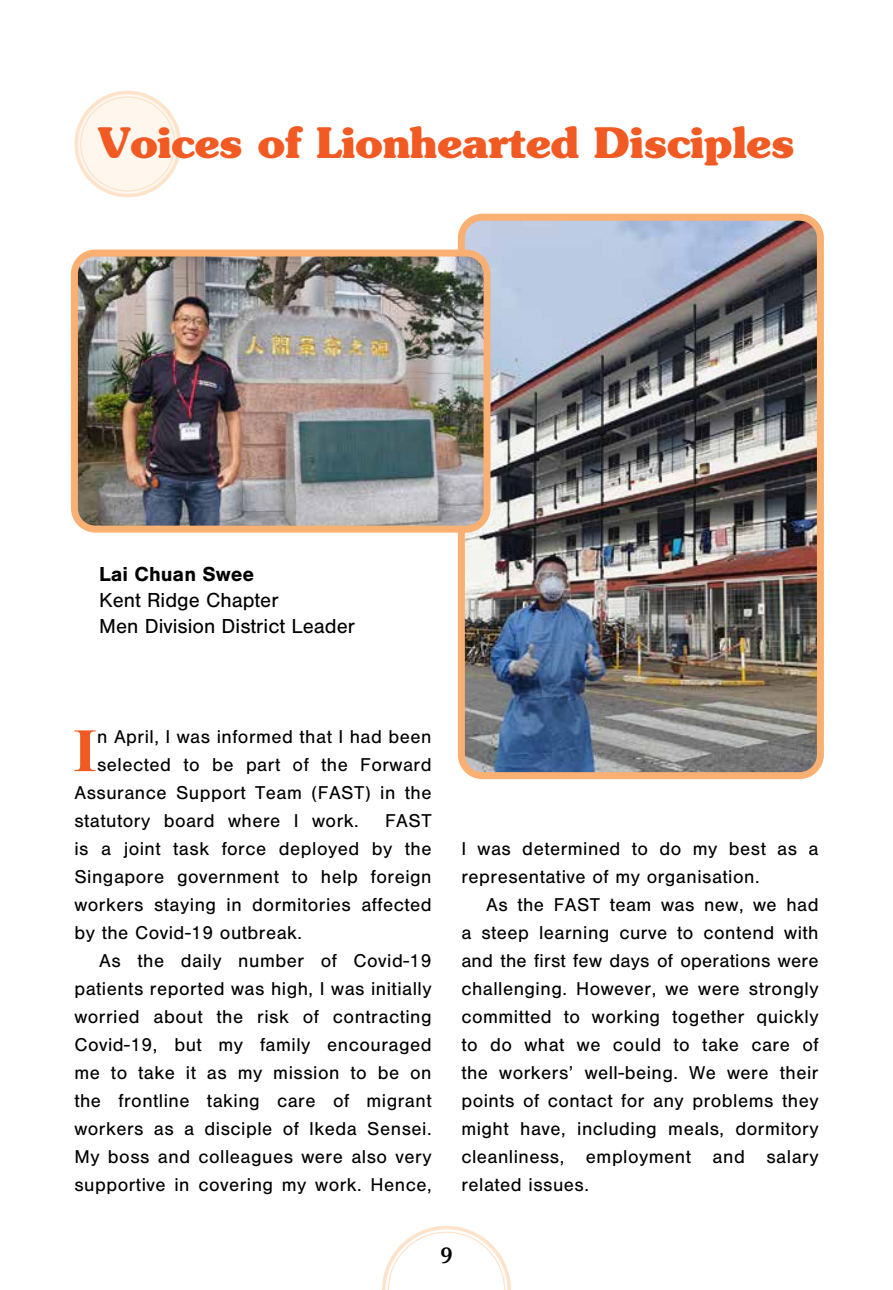
<style>
.page{position:relative;width:893px;height:1290px;background:#fff}
.page>*{position:absolute;margin:0;border:0;box-sizing:border-box;transform-origin:0 0}
.t1{font:700 61.6px "Times New Roman";color:#f15a22}
.t2{font:700 42px "Souvenir";color:#f15a22}
.t3{font:21px/26.2px "Nimbus San";color:#000}
.t4{font:700 21px "Nimbus San";color:#000}
.t5{font:500 21px "Souvenir";color:#000;scale:.9 1}
.t6{font:19.25px/28px "Nimbus San";letter-spacing:.025em;color:#000;text-align:justify}
</style>
<div class="page">
<svg style="left:382px;top:1226px;width:129px;height:64px"></svg>
<div style="left:78px;top:94px;width:100px;height:100px;background:#fff6ed;border-radius:50%"></div>
<div style="left:74px;top:91px;width:107px;height:106px;border:4px solid #fee2c9;border-radius:50%"></div>
<img style="left:466px;top:222px;width:350px;height:549px">
<div style="left:458px;top:214px;width:366px;height:565px;border:7px solid #fab072;border-radius:21px"></div>
<img style="left:79px;top:253px;width:408px;height:276px">
<div style="left:71px;top:249px;width:419px;height:284px;border:7px solid #fab072;border-radius:21px"></div>
<h2 class="t2" style="left:98px;top:116px;width:697px">Voices of Lionhearted Disciples</h2>
<p class="t4" style="left:99px;top:562px;width:157px">Lai Chuan Swee</p>
<p class="t3" style="left:99px;top:587px;width:257px">Kent Ridge Chapter<br>Men Division District Leader</p>
<h1 class="t1" style="left:73px;top:716px;width:25px">I</h1>
<p class="t6" style="left:97px;top:723px;width:336px">n April, I was informed that I had been</p>
<p class="t6" style="left:97px;top:751px;width:336px">selected to be part of the Forward</p>
<p class="t6" style="left:74px;top:779px;width:359px">Assurance Support Team (FAST) in the</p>
<p class="t6" style="left:74px;top:807px;width:286px">statutory board where I work.</p>
<p class="t6" style="left:74px;top:807px;width:359px;text-indent:311px">FAST is a joint task force deployed by the Singapore government to help foreign workers staying in dormitories affected by the Covid-19 outbreak.</p>
<p class="t6" style="left:74px;top:947px;width:359px;text-indent:25px">As the daily number of Covid-19 patients reported was high, I was initially worried about the risk of contracting Covid-19, but my family encouraged me to take it as my mission to be on the frontline taking care of migrant workers as a disciple of Ikeda Sensei.<br>My boss and colleagues were also very supportive in covering my work. Hence,</p>
<p class="t6" style="left:461px;top:835px;width:359px">I was determined to do my best as a representative of my organisation.</p>
<p class="t6" style="left:461px;top:891px;width:359px;text-indent:25px">As the FAST team was new, we had a steep learning curve to contend with and the first few days of operations were challenging. However, we were strongly committed to working together quickly to do what we could to take care of the workers’ well-being. We were their points of contact for any problems they might have, including meals, dormitory cleanliness, employment and salary related issues.</p>
<p class="t5" style="left:440px;top:1243px;width:15px">9</p>
</div>
